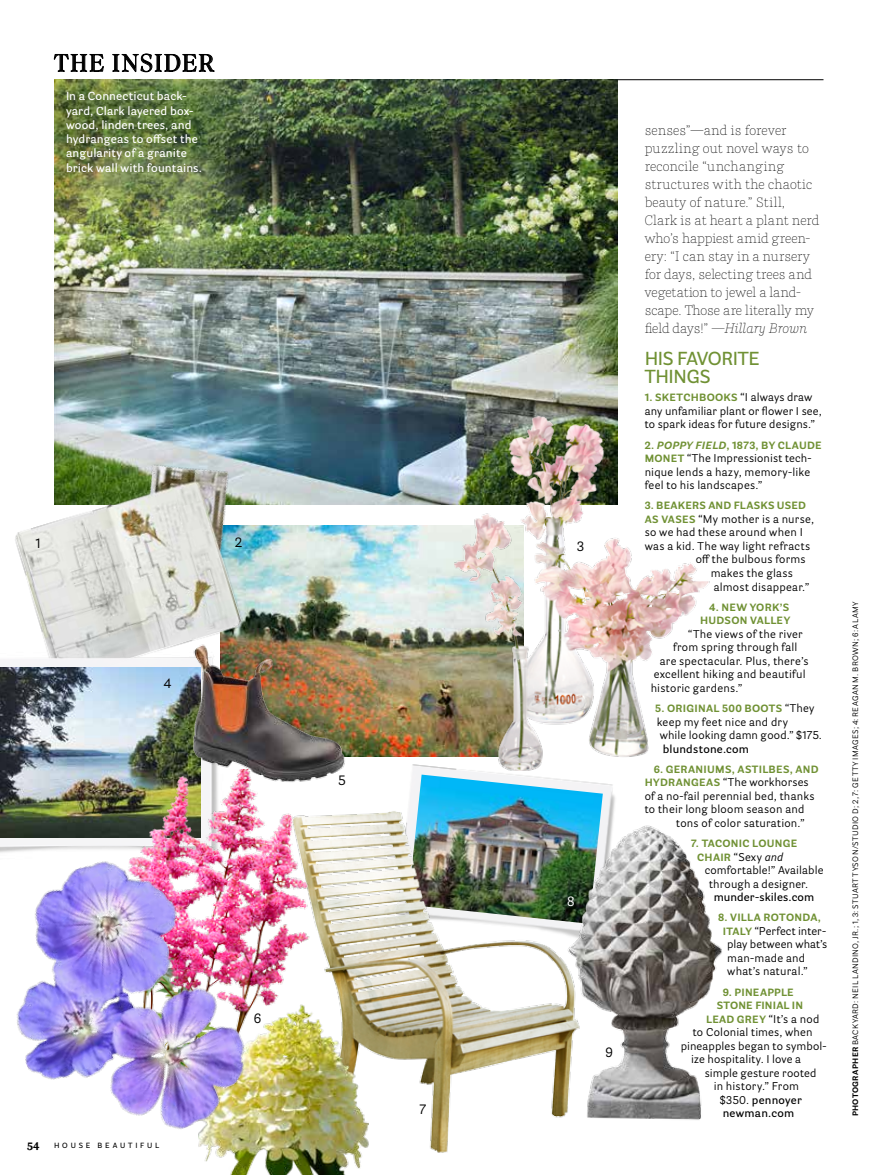
<style>
.page{position:relative;width:891px;height:1175px;background:#fff}
.page>*{position:absolute;margin:0;border:0;box-sizing:border-box;transform-origin:0 0}
.t1{font:300 24px "Superior";letter-spacing:.065em;color:#000}
.t2{font:600 18.75px/18px "Parry Grotesque Pro";letter-spacing:-.015em;color:#709134}
.t3{font:100 13.5px/18px "Parry Pro";letter-spacing:.01em;color:#000}
.t4{font:13.5px "Parry Grotesque Pro";color:#000}
.t5{font:13.5px "Parry Grotesque Pro";color:#fff}
.t6{font:600 11.7px/14.2px "Parry Grotesque Pro";letter-spacing:.01em;color:#fff}
.t7{font:11.25px/13.5px "Parry Grotesque Pro";letter-spacing:.02em;color:#000}
.t8{font:600 11.25px "Parry Grotesque Pro";letter-spacing:.02em;color:#000}
.t9{font:700 10.8px "Parry Pro";color:#000}
.t10{font:700 10.5px/13.5px "Parry Grotesque Pro";letter-spacing:.025em;color:#709134;text-align:right}
.t11{font:7.8px "Parry Grotesque Pro";letter-spacing:.045em;color:#000}
.t12{font:600 7.5px "Parry Grotesque Pro";letter-spacing:.375em;color:#000}
.s1{font-style:italic}
.s2{font-weight:400;font-size:11.25px;color:#000}
.s3{font-weight:700;font-size:10.5px;color:#709134}
.s4{font-weight:400;font-style:italic;font-size:11.25px;color:#000}
.s5{font-weight:400}
.s6{font-weight:700}
</style>
<div class="page">
<hr style="left:54px;top:79px;width:770px;height:1px;background:#000">
<img style="left:389px;top:756px;width:142px;height:16px">
<img style="left:54px;top:80px;width:564px;height:424px">
<img style="left:277px;top:526px;width:177px;height:230px">
<img style="left:15px;top:428px;width:262px;height:217px">
<img style="left:454px;top:416px;width:256px;height:354px">
<img style="left:314px;top:772px;width:299px;height:381px">
<img style="left:266px;top:1004px;width:103px;height:170px">
<img style="left:560px;top:793px;width:162px;height:339px">
<img style="left:0;top:645px;width:145px;height:23px">
<img style="left:0;top:668px;width:145px;height:167px">
<img style="left:145px;top:621px;width:244px;height:190px">
<img style="left:115px;top:769px;width:199px;height:299px">
<img style="left:0;top:835px;width:266px;height:339px">
<svg style="left:54px;top:54px;width:50px;height:18px"></svg>
<svg style="left:112px;top:54px;width:103px;height:18px"></svg>
<h1 class="t1" style="left:54px;top:48px;width:162px">THE INSIDER</h1>
<p class="t6" style="left:66px;top:89px;width:138px">In a Connecticut back&shy;yard, Clark layered box&shy;wood, linden trees, and hydrangeas to offset the angularity of a granite brick wall with fountains.</p>
<p class="t4" style="left:35px;top:534px;width:10px">1</p>
<p class="t4" style="left:164px;top:673px;width:10px">4</p>
<p class="t4" style="left:235px;top:532px;width:10px">2</p>
<p class="t4" style="left:338px;top:770px;width:10px">5</p>
<p class="t9" style="left:27px;top:1136px;width:14px">54</p>
<p class="t12" style="left:54px;top:1140px;width:107px">HOUSE BEAUTIFUL</p>
<p class="t4" style="left:253px;top:1009px;width:10px">6</p>
<p class="t4" style="left:419px;top:1099px;width:10px">7</p>
<p class="t4" style="left:576px;top:537px;width:10px">3</p>
<p class="t5" style="left:567px;top:892px;width:10px">8</p>
<p class="t4" style="left:605px;top:1043px;width:10px">9</p>
<p class="t3" style="left:645px;top:121px;width:176px">senses”—and is forever puzzling out novel ways to reconcile “unchanging structures with the chaotic beauty of nature.” Still,<br>Clark is at heart a plant nerd who’s happiest amid green&shy;ery: “I can stay in a nursery for days, selecting trees and vegetation to jewel a land&shy;scape. Those are literally my field days!” <span class="s1">—Hillary Brown</span></p>
<h2 class="t2" style="left:645px;top:350px;width:117px">HIS FAVORITE<br>THINGS</h2>
<p class="t10" style="left:645px;top:391px;width:169px">1. SKETCHBOOKS <span class="s2">“I always draw</span></p>
<p class="t7" style="left:645px;top:404px;width:179px">any unfamiliar plant or flower I see, to spark ideas for future designs.”</p>
<p class="t10" style="left:645px;top:438px;width:179px">2. <span class="s1">POPPY FIELD</span>, 1873, BY CLAUDE</p>
<p class="t7" style="left:645px;top:451px;width:168px"><span class="s3">MONET</span> “The Impressionist tech&shy;nique lends a hazy, memory-like feel to his landscapes.”</p>
<p class="t10" style="left:645px;top:499px;width:163px">3. BEAKERS AND FLASKS USED</p>
<p class="t7" style="left:645px;top:512px;width:171px"><span class="s3">AS VASES</span> “My mother is a nurse,</p>
<p class="t7" style="left:645px;top:525px;width:160px">so we had these around when I</p>
<p class="t7" style="left:645px;top:539px;width:167px">was a kid. The way light refracts</p>
<p class="t7" style="left:696px;top:552px;width:112px">off the bulbous forms</p>
<p class="t7" style="left:711px;top:566px;width:84px">makes the glass</p>
<p class="t7" style="left:714px;top:579px;width:97px">almost disappear.”</p>
<p class="t10" style="left:700px;top:600px;width:92px">4. NEW YORK’S<br>HUDSON VALLEY</p>
<p class="t7" style="left:688px;top:627px;width:116px">“The views of the river</p>
<p class="t7" style="left:673px;top:640px;width:126px">from spring through fall</p>
<p class="t7" style="left:660px;top:654px;width:150px">are spectacular. Plus, there’s</p>
<p class="t7" style="left:654px;top:667px;width:153px">excellent hiking and beautiful</p>
<p class="t7" style="left:651px;top:681px;width:93px">historic gardens.”</p>
<p class="t10" style="left:655px;top:701px;width:161px">5. ORIGINAL 500 BOOTS <span class="s2">“They</span></p>
<p class="t7" style="left:657px;top:714px;width:167px">keep my feet nice and dry<br>while looking damn good.” $175.</p>
<p class="t8" style="left:663px;top:740px;width:88px">blundstone.com</p>
<p class="t10" style="left:654px;top:762px;width:166px">6. GERANIUMS, ASTILBES, AND</p>
<p class="t7" style="left:645px;top:775px;width:166px"><span class="s3">HYDRANGEAS</span> “The workhorses</p>
<p class="t7" style="left:645px;top:789px;width:171px">of a no-fail perennial bed, thanks</p>
<p class="t7" style="left:645px;top:802px;width:161px">to their long bloom season and</p>
<p class="t7" style="left:676px;top:816px;width:130px">tons of color saturation.”</p>
<p class="t10" style="left:697px;top:836px;width:102px;text-align:left;text-indent:-6px">7. TACONIC LOUNGE<br>CHAIR <span class="s2">“Sexy</span> <span class="s4">and</span></p>
<p class="t7" style="left:709px;top:863px;width:116px;text-indent:-4px">comfortable!” Available through a designer.</p>
<p class="t8" style="left:714px;top:889px;width:102px">munder-skiles.com</p>
<p class="t10" style="left:718px;top:910px;width:104px">8. VILLA ROTONDA,</p>
<p class="t7" style="left:727px;top:924px;width:102px;text-indent:-4px"><span class="s3">ITALY</span> “Perfect inter&shy;play between what’s man-made and what’s natural.”</p>
<p class="t10" style="left:717px;top:985px;width:88px;text-align:center">9. PINEAPPLE<br>STONE FINIAL IN</p>
<p class="t7" style="left:706px;top:1011px;width:115px"><span class="s3">LEAD GREY</span> “It’s a nod</p>
<p class="t7" style="left:693px;top:1025px;width:121px">to Colonial times, when</p>
<p class="t7" style="left:681px;top:1038px;width:147px">pineapples began to symbol-</p>
<p class="t7" style="left:691px;top:1052px;width:111px">ize hospitality. I love a</p>
<p class="t7" style="left:705px;top:1065px;width:113px">simple gesture rooted</p>
<p class="t7" style="left:714px;top:1079px;width:87px">in history.” From</p>
<p class="t8" style="left:720px;top:1091px;width:84px"><span class="s5">$350.</span> pennoyer</p>
<p class="t8" style="left:723px;top:1105px;width:73px">newman.com</p>
<p class="t11" style="left:850px;top:1116px;width:516px;rotate:-90deg"><span class="s6">PHOTOGRAPHER</span> BACKYARD: NEIL LANDINO, JR.; 1, 3: STUART TYSON/STUDIO D; 2, 7: GETTY IMAGES; 4: REAGAN M. BROWN; 6: ALAMY</p>
</div>
